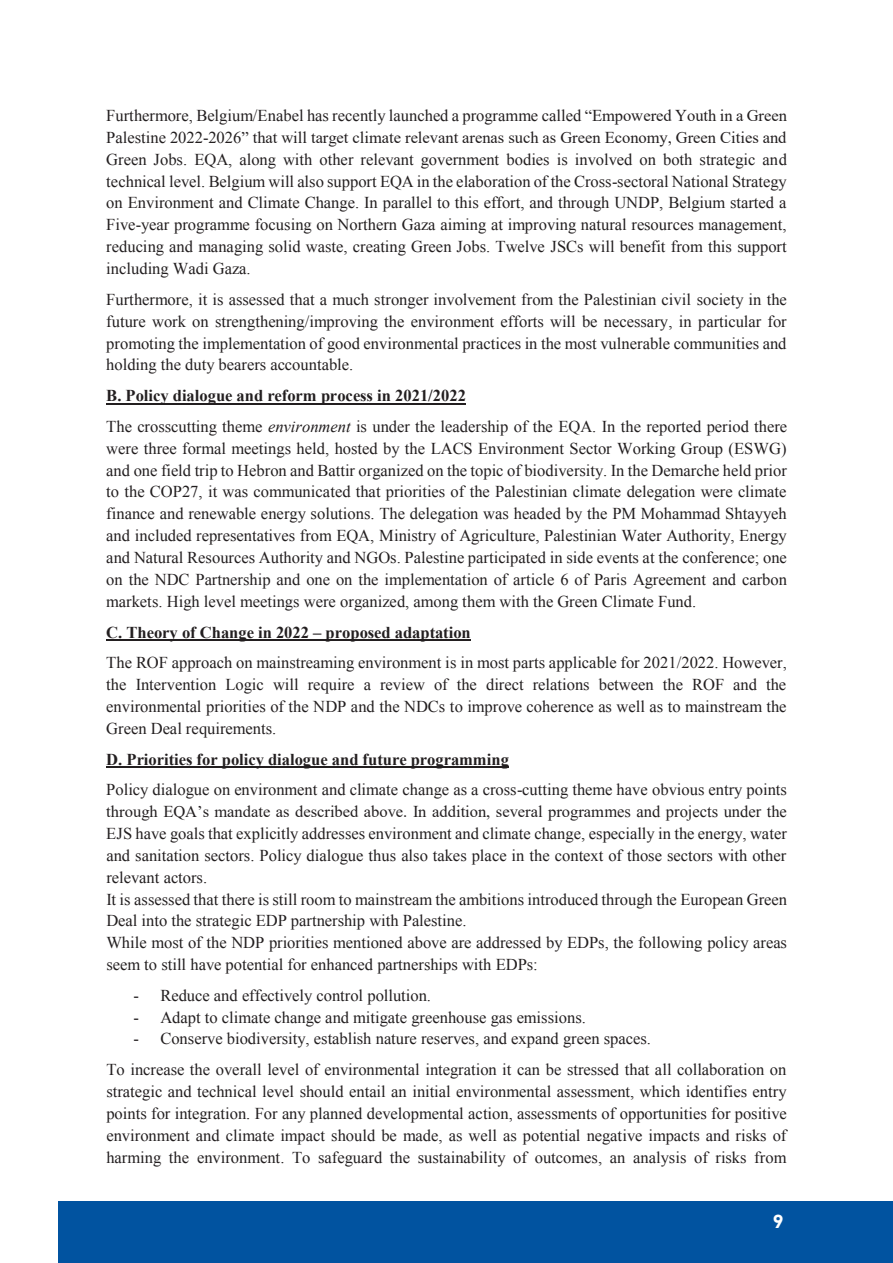
<style>
.page{position:relative;width:893px;height:1263px;background:#fff}
.page>*{position:absolute;margin:0;border:0;box-sizing:border-box;transform-origin:0 0}
.t1{font:700 19.5px "DIN Next LT Arabic";color:#fff}
.t2{font:16.5px/21.9px "Times New Roman";color:#231f20;text-align:justify}
.t3{font:700 16.5px "Times New Roman";color:#231f20}
.s1{font-weight:700}
.s2{font-style:italic}
</style>
<div class="page">
<div style="left:59px;top:1201px;width:834px;height:62px;background:#0153a0"></div>
<hr style="left:106px;top:403px;width:360px;height:2px;background:#231f20">
<hr style="left:106px;top:639px;width:365px;height:2px;background:#231f20">
<hr style="left:106px;top:767px;width:403px;height:1px;background:#231f20">
<p class="t2" style="left:106px;top:104px;width:682px">Furthermore, Belgium/Enabel has recently launched a programme called “Empowered Youth in a Green Palestine 2022-2026” that will target climate relevant arenas such as Green Economy, Green Cities and Green Jobs. EQA, along with other relevant government bodies is involved on both strategic and technical level. Belgium will also support EQA in the elaboration of the Cross-sectoral National Strategy on Environment and Climate Change. In parallel to this effort, and through UNDP, Belgium started a Five-year programme focusing on Northern Gaza aiming at improving natural resources management, reducing and managing solid waste, creating Green Jobs. Twelve JSCs will benefit from this support including Wadi Gaza.</p>
<p class="t2" style="left:106px;top:288px;width:682px">Furthermore, it is assessed that a much stronger involvement from the Palestinian civil society in the future work on strengthening/improving the environment efforts will be necessary, in particular for promoting the implementation of good environmental practices in the most vulnerable communities and holding the duty bearers accountable.</p>
<p class="t2" style="left:106px;top:380px;width:682px;line-height:30.5px"><span class="s1">B. Policy dialogue and reform process in 2021/2022<br></span>The crosscutting theme <span class="s2">environment</span> is under the leadership of the EQA. In the reported period there</p>
<p class="t2" style="left:106px;top:437px;width:682px">were three formal meetings held, hosted by the LACS Environment Sector Working Group (ESWG) and one field trip to Hebron and Battir organized on the topic of biodiversity. In the Demarche held prior to the COP27, it was communicated that priorities of the Palestinian climate delegation were climate finance and renewable energy solutions. The delegation was headed by the PM Mohammad Shtayyeh and included representatives from EQA, Ministry of Agriculture, Palestinian Water Authority, Energy and Natural Resources Authority and NGOs. Palestine participated in side events at the conference; one on the NDC Partnership and one on the implementation of article 6 of Paris Agreement and carbon markets. High level meetings were organized, among them with the Green Climate Fund.</p>
<p class="t3" style="left:106px;top:621px;width:366px">C. Theory of Change in 2022 – proposed adaptation</p>
<p class="t2" style="left:106px;top:651px;width:682px">The ROF approach on mainstreaming environment is in most parts applicable for 2021/2022. However, the Intervention Logic will require a review of the direct relations between the ROF and the environmental priorities of the NDP and the NDCs to improve coherence as well as to mainstream the Green Deal requirements.</p>
<p class="t3" style="left:106px;top:748px;width:404px">D. Priorities for policy dialogue and future programming</p>
<p class="t2" style="left:106px;top:779px;width:682px;text-align:left">Policy dialogue on environment and climate change as a cross-cutting theme have obvious entry points through EQA’s mandate as described above. In addition, several programmes and projects under the EJS have goals that explicitly addresses environment and climate change, especially in the energy, water and sanitation sectors. Policy dialogue thus also takes place in the context of those sectors with other relevant actors.<br>It is assessed that there is still room to mainstream the ambitions introduced through the European Green Deal into the strategic EDP partnership with Palestine.<br>While most of the NDP priorities mentioned above are addressed by EDPs, the following policy areas seem to still have potential for enhanced partnerships with EDPs:</p>
<p class="t2" style="left:133px;top:984px;width:299px">- Reduce and effectively control pollution.</p>
<p class="t2" style="left:133px;top:1006px;width:454px">- Adapt to climate change and mitigate greenhouse gas emissions.</p>
<p class="t2" style="left:106px;top:1023px;width:682px;line-height:30.8px;text-indent:27px">- Conserve biodiversity, establish nature reserves, and expand green spaces.<br>To increase the overall level of environmental integration it can be stressed that all collaboration on</p>
<p class="t2" style="left:106px;top:1080px;width:682px">strategic and technical level should entail an initial environmental assessment, which identifies entry points for integration. For any planned developmental action, assessments of opportunities for positive environment and climate impact should be made, as well as potential negative impacts and risks of harming the environment. To safeguard the sustainability of outcomes, an analysis of risks from</p>
<p class="t1" style="left:773px;top:1209px;width:12px">9</p>
</div>
